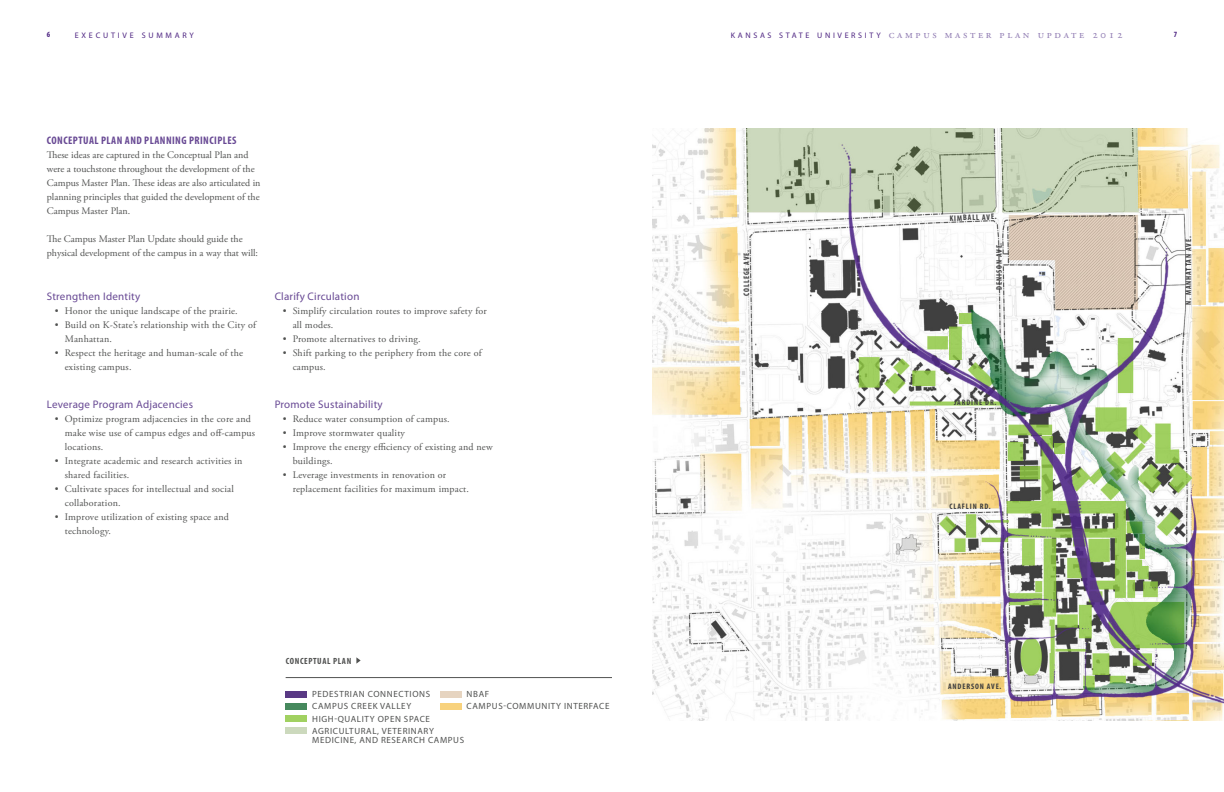
<style>
.page{position:relative;width:1224px;height:792px;background:#fff}
.page>*{position:absolute;margin:0;border:0;box-sizing:border-box;transform-origin:0 0}
.t1{font:11.5px "Adobe Garamond Pro";letter-spacing:.23em;color:#927eb4}
.t2{font:11px "Myriad Pro";letter-spacing:.02em;color:#684994}
.t3{font:700 condensed 11px "Myriad Pro";letter-spacing:.04em;color:#684994}
.tabs{font:10px/14px "Adobe Garamond Pro";letter-spacing:.02em;color:#515251}
.No_Alignment{font:10px/14px "Adobe Garamond Pro";color:#515251}
.t4{font:9px "Myriad Pro";letter-spacing:.07em;color:#515251}
.t5{font:700 condensed 9px "Myriad Pro";letter-spacing:.07em;color:#515251}
.t6{font:8.1px "Myriad Pro";letter-spacing:.345em;color:#4e2582}
.t7{font:700 condensed 8px "Myriad Pro";letter-spacing:.11em;color:#3e3e3f}
.t8{font:700 condensed 8px "Myriad Pro";color:#4e2582}
.s1{font-family:"Myriad Pro";font-size:8.1px;color:#4e2582}
</style>
<div class="page">
<img style="left:652px;top:128px;width:572px;height:593px">
<svg style="left:356px;top:657px;width:5px;height:7px"></svg>
<div style="left:286px;top:703px;width:21px;height:7px;background:#46895d"></div>
<div style="left:286px;top:715px;width:21px;height:7px;background:#a1d161"></div>
<div style="left:286px;top:728px;width:21px;height:6px;background:#ccd9bd"></div>
<div style="left:286px;top:691px;width:21px;height:6px;background:#593984"></div>
<div style="left:440px;top:703px;width:22px;height:7px;background:#f8d27d"></div>
<div style="left:440px;top:691px;width:22px;height:6px;background:#e6d4c0"></div>
<hr style="left:286px;top:677px;width:326px;height:1px;background:#515251">
<p class="t8" style="left:47px;top:30px;width:5px">6</p>
<p class="t6" style="left:75px;top:30px;width:120px">EXECUTIVE SUMMARY</p>
<p class="t1" style="left:731px;top:27px;width:394px"><span class="s1">KANSAS STATE UNIVERSITY</span> campus master plan update 2012</p>
<p class="t8" style="left:1174px;top:30px;width:5px">7</p>
<p class="t3" style="left:47px;top:133px;width:191px">CONCEPTUAL PLAN AND PLANNING PRINCIPLES</p>
<p class="No_Alignment" style="left:47px;top:148px;width:215px">These ideas are captured in the Conceptual Plan and were a touchstone throughout the development of the Campus Master Plan. These ideas are also articulated in planning principles that guided the development of the Campus Master Plan.</p>
<p class="No_Alignment" style="left:47px;top:232px;width:213px">The Campus Master Plan Update should guide the physical development of the campus in a way that will:</p>
<p class="t2" style="left:47px;top:290px;width:95px">Strengthen Identity</p>
<p class="tabs" style="left:55px;top:304px;width:184px">• Honor the unique landscape of the prairie.</p>
<p class="tabs" style="left:65px;top:318px;width:193px;text-indent:-10px">• Build on K-State’s relationship with the City of<br>Manhattan.</p>
<p class="tabs" style="left:65px;top:346px;width:180px;text-indent:-10px">• Respect the heritage and human-scale of the existing campus.</p>
<p class="t2" style="left:47px;top:398px;width:148px">Leverage Program Adjacencies</p>
<p class="tabs" style="left:65px;top:412px;width:192px;text-indent:-10px">• Optimize program adjacencies in the core and make wise use of campus edges and off-campus locations.</p>
<p class="tabs" style="left:65px;top:454px;width:179px;text-indent:-10px">• Integrate academic and research activities in shared facilities.</p>
<p class="tabs" style="left:65px;top:482px;width:171px;text-indent:-10px">• Cultivate spaces for intellectual and social collaboration.</p>
<p class="tabs" style="left:65px;top:510px;width:166px;text-indent:-10px">• Improve utilization of existing space and technology.</p>
<p class="t2" style="left:275px;top:290px;width:86px">Clarify Circulation</p>
<p class="tabs" style="left:293px;top:304px;width:196px;text-indent:-10px">• Simplify circulation routes to improve safety for all modes.</p>
<p class="tabs" style="left:283px;top:332px;width:140px">• Promote alternatives to driving.</p>
<p class="tabs" style="left:293px;top:346px;width:191px;text-indent:-10px">• Shift parking to the periphery from the core of campus.</p>
<p class="t2" style="left:275px;top:398px;width:110px">Promote Sustainability</p>
<p class="tabs" style="left:283px;top:412px;width:168px">• Reduce water consumption of campus.</p>
<p class="tabs" style="left:283px;top:426px;width:124px">• Improve stormwater quality</p>
<p class="tabs" style="left:293px;top:440px;width:202px;text-indent:-10px">• Improve the energy efficiency of existing and new buildings.</p>
<p class="tabs" style="left:293px;top:468px;width:178px;text-indent:-10px">• Leverage investments in renovation or replacement facilities for maximum impact.</p>
<p class="t7" style="left:741px;top:296px;width:47px;rotate:-90deg">COLLEGE AVE.</p>
<p class="t7" style="left:949px;top:213px;width:49px;rotate:-2deg">KIMBALL AVE.</p>
<p class="t7" style="left:994px;top:290px;width:49px;rotate:-90deg">DENISON AVE.</p>
<p class="t7" style="left:954px;top:397px;width:44px">JARDINE DR.</p>
<p class="t7" style="left:949px;top:501px;width:43px">CLAFLIN RD.</p>
<p class="t7" style="left:1183px;top:305px;width:70px;rotate:-90deg">N. MANHATTAN AVE.</p>
<p class="t5" style="left:286px;top:655px;width:67px">CONCEPTUAL PLAN</p>
<p class="t4" style="left:312px;top:689px;width:120px">PEDESTRIAN CONNECTIONS</p>
<p class="t4" style="left:312px;top:701px;width:101px">CAMPUS CREEK VALLEY</p>
<p class="t4" style="left:312px;top:713px;width:119px">HIGH-QUALITY OPEN SPACE</p>
<p class="t4" style="left:312px;top:725px;width:123px">AGRICULTURAL, VETERINARY</p>
<p class="t4" style="left:312px;top:734px;width:154px">MEDICINE, AND RESEARCH CAMPUS</p>
<p class="t4" style="left:467px;top:689px;width:24px">NBAF</p>
<p class="t4" style="left:467px;top:701px;width:144px">CAMPUS-COMMUNITY INTERFACE</p>
<p class="t7" style="left:948px;top:682px;width:55px">ANDERSON AVE.</p>
</div>
